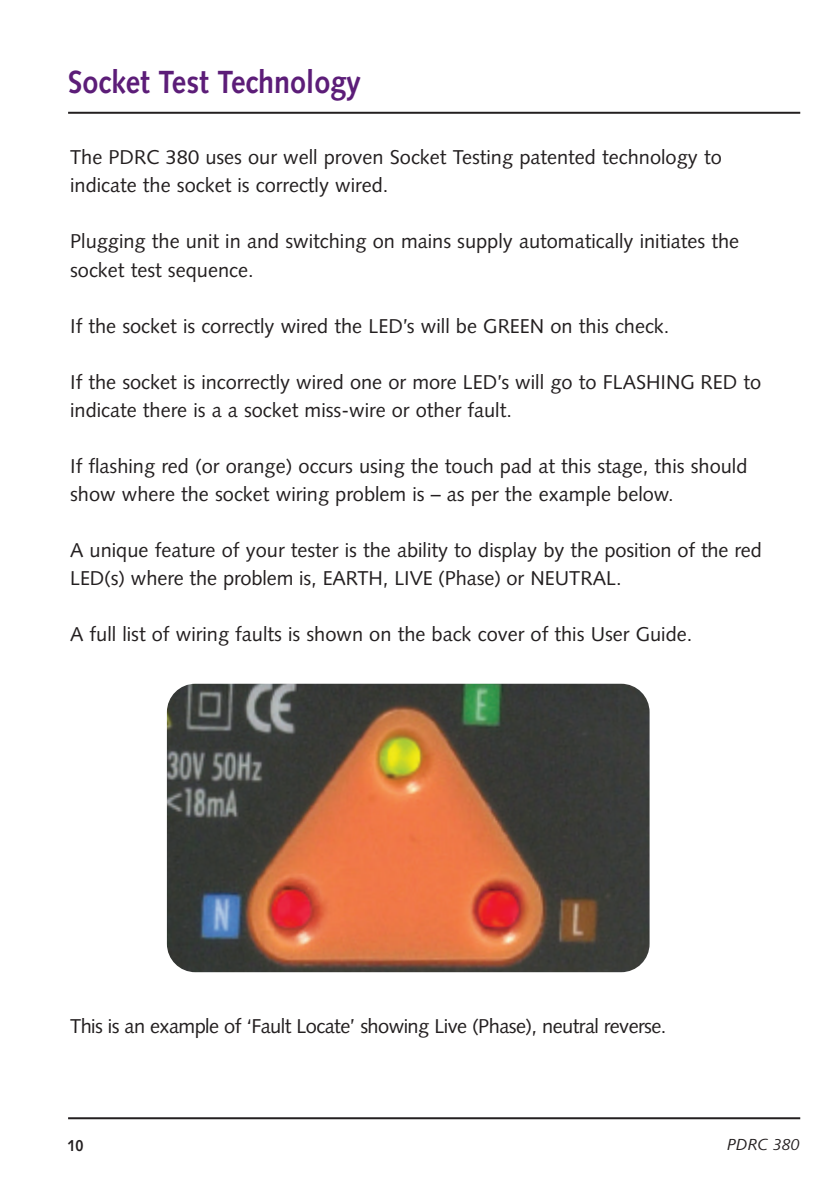
<style>
.page{position:relative;width:840px;height:1191px;background:#fff}
.page>*{position:absolute;margin:0;border:0;box-sizing:border-box;transform-origin:0 0}
.t1{font:700 32px "Syntax";color:#5c1d78;scale:.9 1}
.t2{font:20px/28px "Syntax";color:#231f20}
.t3{font:20px "Syntax";letter-spacing:-.03em;color:#231f20}
.t4{font:italic 16px "Syntax";color:#231f20}
.t5{font:700 16px "Syntax";color:#231f20;scale:.9 1}
</style>
<div class="page">
<hr style="left:68px;top:1117px;width:731px;height:2px;background:#231f20">
<hr style="left:68px;top:112px;width:731px;height:2px;background:#231f20">
<img style="left:167px;top:684px;width:482px;height:288px;border-radius:28px">
<h1 class="t1" style="left:68px;top:69px;width:326px">Socket Test Technology</h1>
<p class="t2" style="left:70px;top:145px;width:652px">The PDRC 380 uses our well proven Socket Testing patented technology to indicate the socket is correctly wired.</p>
<p class="t2" style="left:70px;top:229px;width:670px">Plugging the unit in and switching on mains supply automatically initiates the socket test sequence.</p>
<p class="t2" style="left:70px;top:313px;width:600px">If the socket is correctly wired the LED’s will be GREEN on this check.</p>
<p class="t2" style="left:70px;top:369px;width:692px">If the socket is incorrectly wired one or more LED’s will go to FLASHING RED to indicate there is a a socket miss-wire or other fault.</p>
<p class="t2" style="left:70px;top:453px;width:678px">If flashing red (or orange) occurs using the touch pad at this stage, this should show where the socket wiring problem is – as per the example below.</p>
<p class="t2" style="left:70px;top:537px;width:692px">A unique feature of your tester is the ability to display by the position of the red<br>LED(s) where the problem is, EARTH, LIVE (Phase) or NEUTRAL.</p>
<p class="t2" style="left:70px;top:621px;width:623px">A full list of wiring faults is shown on the back cover of this User Guide.</p>
<p class="t3" style="left:70px;top:1017px;width:597px">This is an example of ‘Fault Locate’ showing Live (Phase), neutral reverse.</p>
<p class="t5" style="left:68px;top:1139px;width:19px">10</p>
<p class="t4" style="left:726px;top:1138px;width:74px">PDRC 380</p>
</div>
